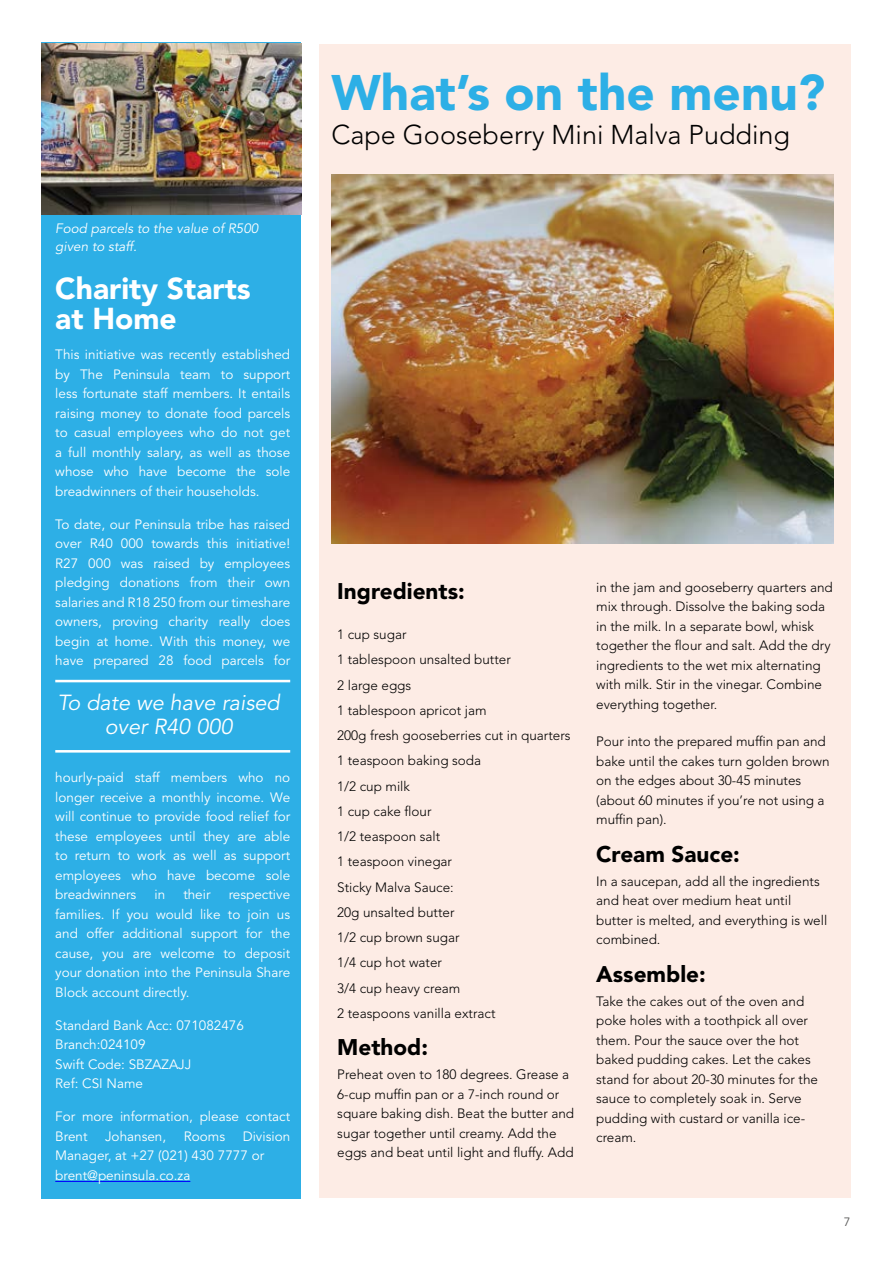
<style>
.page{position:relative;width:893px;height:1263px;background:#fff}
.page>*{position:absolute;margin:0;border:0;box-sizing:border-box;transform-origin:0 0}
.t1{font:900 49.5px "Avenir LT Std";color:#2dafe6}
.t2{font:900 30px/30px "Avenir LT Std";color:#fff}
.t3{font:300 27px "Avenir LT Std";color:#000}
.t4{font:900 22.5px "Avenir LT Std";color:#000}
.t5{font:italic 21.6px/24.3px "Avenir LT Std";color:#fff;text-align:center}
.t6{font:300 13.5px/19.5px "Avenir LT Std";color:#000}
.t7{font:13.5px/19.5px "Avenir LT Std";color:#fff;text-align:justify}
.t8{font:italic 13.5px/18px "Avenir LT Std";color:#fff}
.t9{font:12px "Avenir LT Std";color:#575756}
</style>
<div class="page">
<div style="left:41px;top:43px;width:260px;height:1156px;background:#2dafe6"></div>
<div style="left:319px;top:45px;width:531px;height:1153px;background:#fdece5"></div>
<img style="left:332px;top:174px;width:502px;height:369px">
<hr style="left:55px;top:1181px;width:135px;height:1px;background:#00f">
<img style="left:41px;top:43px;width:260px;height:172px">
<hr style="left:55px;top:680px;width:235px;height:2px;background:#fff">
<hr style="left:55px;top:750px;width:235px;height:2px;background:#fff">
<p class="t8" style="left:55px;top:220px;width:205px">Food parcels to the value of R500 given to staff.</p>
<h2 class="t2" style="left:55px;top:274px;width:197px">Charity Starts at Home</h2>
<p class="t7" style="left:55px;top:345px;width:236px">This initiative was recently established by The Peninsula team to support less fortunate staff members. It entails raising money to donate food parcels to casual employees who do not get a full monthly salary, as well as those whose who have become the sole breadwinners of their households.</p>
<p class="t7" style="left:55px;top:515px;width:236px">To date, our Peninsula tribe has raised over R40 000 towards this initiative!<br>R27 000 was raised by employees pledging donations from their own salaries and R18 250 from our timeshare owners, proving charity really does begin at home. With this money, we have prepared 28 food parcels for</p>
<h3 class="t5" style="left:57px;top:690px;width:224px">To date we have raised over R40 000</h3>
<p class="t7" style="left:55px;top:768px;width:236px">hourly-paid staff members who no longer receive a monthly income. We will continue to provide food relief for these employees until they are able to return to work as well as support employees who have become sole breadwinners</p>
<p class="t7" style="left:154px;top:885px;width:12px">in</p>
<p class="t7" style="left:183px;top:885px;width:29px">their</p>
<p class="t7" style="left:55px;top:885px;width:236px;text-indent:173px">respective families. If you would like to join us and offer additional support for the cause, you are welcome to deposit your donation into the Peninsula Share Block account directly.</p>
<p class="t7" style="left:55px;top:1016px;width:190px;text-align:left">Standard Bank Acc: 071082476<br>Branch:024109<br>Swift Code: SBZAZAJJ<br>Ref: CSI Name</p>
<p class="t7" style="left:55px;top:1107px;width:236px">For more information, please contact<br>Brent</p>
<p class="t7" style="left:105px;top:1127px;width:63px">Johansen,</p>
<p class="t7" style="left:184px;top:1127px;width:43px">Rooms</p>
<p class="t7" style="left:55px;top:1127px;width:236px;text-align:left;text-indent:187px">Division<br>Manager, at +27 (021) 430 7777 or brent@peninsula.co.za</p>
<h1 class="t1" style="left:331px;top:63px;width:495px">What’s on the menu?</h1>
<h3 class="t3" style="left:331px;top:119px;width:460px">Cape Gooseberry Mini Malva Pudding</h3>
<h3 class="t4" style="left:337px;top:577px;width:129px">Ingredients:</h3>
<p class="t6" style="left:337px;top:622px;width:235px;line-height:25.2px">1 cup sugar<br>1 tablespoon unsalted butter<br>2 large eggs<br>1 tablespoon apricot jam<br>200g fresh gooseberries cut in quarters<br>1 teaspoon baking soda<br>1/2 cup milk<br>1 cup cake flour<br>1/2 teaspoon salt<br>1 teaspoon vinegar<br>Sticky Malva Sauce:<br>20g unsalted butter<br>1/2 cup brown sugar<br>1/4 cup hot water<br>3/4 cup heavy cream<br>2 teaspoons vanilla extract</p>
<h3 class="t4" style="left:337px;top:1034px;width:92px">Method:</h3>
<p class="t6" style="left:337px;top:1065px;width:238px">Preheat oven to 180 degrees. Grease a 6-cup muffin pan or a 7-inch round or square baking dish. Beat the butter and sugar together until creamy. Add the eggs and beat until light and fluffy. Add</p>
<p class="t6" style="left:596px;top:577px;width:238px">in the jam and gooseberry quarters and mix through. Dissolve the baking soda in the milk. In a separate bowl, whisk together the flour and salt. Add the dry ingredients to the wet mix alternating with milk. Stir in the vinegar. Combine everything together.</p>
<p class="t6" style="left:596px;top:732px;width:235px">Pour into the prepared muffin pan and bake until the cakes turn golden brown on the edges about 30-45 minutes (about 60 minutes if you’re not using a muffin pan).</p>
<h3 class="t4" style="left:596px;top:840px;width:145px">Cream Sauce:</h3>
<p class="t6" style="left:596px;top:871px;width:233px">In a saucepan, add all the ingredients and heat over medium heat until butter is melted, and everything is well combined.</p>
<h3 class="t4" style="left:596px;top:960px;width:111px">Assemble:</h3>
<p class="t6" style="left:596px;top:991px;width:223px">Take the cakes out of the oven and poke holes with a toothpick all over them. Pour the sauce over the hot baked pudding cakes. Let the cakes stand for about 20-30 minutes for the sauce to completely soak in. Serve pudding with custard or vanilla ice&shy;cream.</p>
<p class="t9" style="left:844px;top:1215px;width:8px">7</p>
</div>
